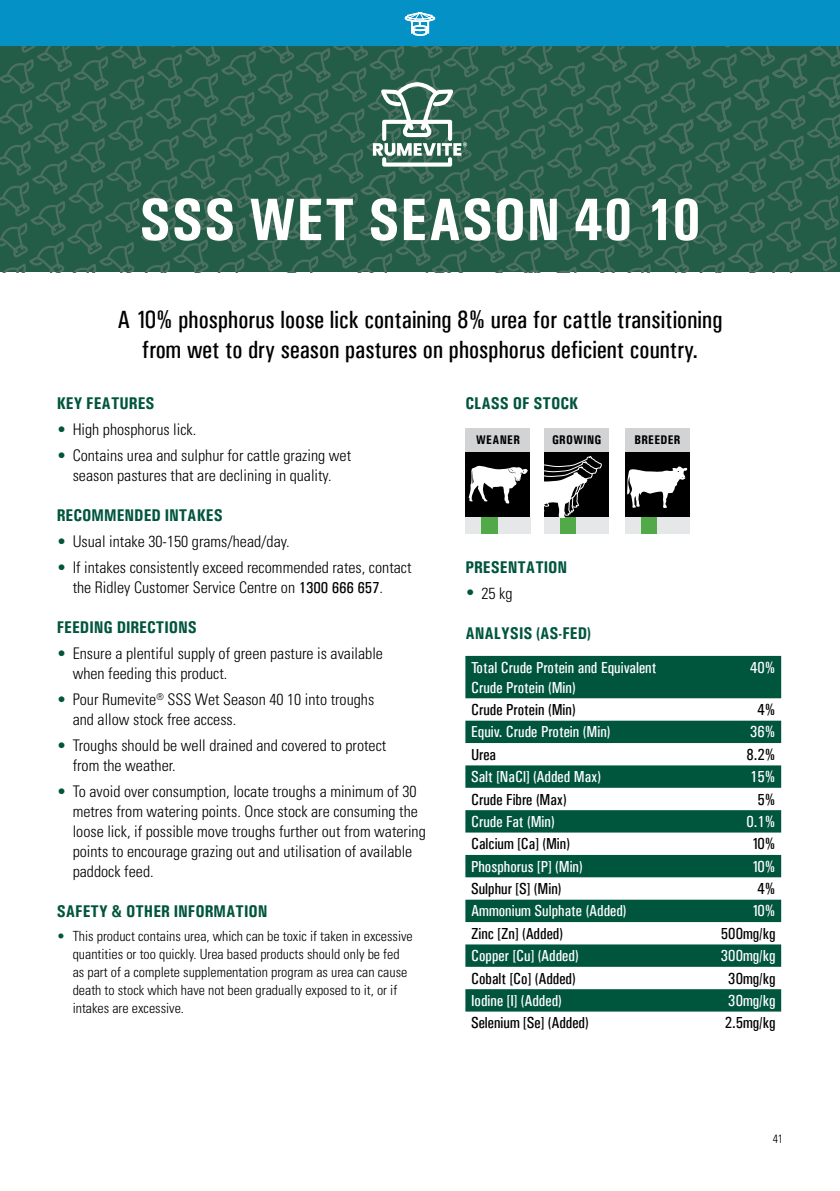
<style>
.page{position:relative;width:840px;height:1191px;background:#fff}
.page>*{position:absolute;margin:0;border:0;box-sizing:border-box;transform-origin:0 0}
.t1{font:700 60px "Univers Condensed";letter-spacing:.005em;color:#fff}
.t2{font:25px/30px "Univers Condensed";color:#000;text-align:center}
.t3{font:700 17px "Univers Condensed";color:#00553d}
.t4{font:300 condensed 16px/20px "Univers";color:#000}
.t5{font:16px/20px "Univers Condensed";color:#fff}
.t6{font:16px "Univers Condensed";color:#000}
.t7{font:300 condensed 14px/18px "Univers";color:#000}
.t8{font:700 12.6px "Univers Condensed";letter-spacing:.025em;color:#000}
.t9{font:300 condensed 12px "Univers";color:#000}
.s1{color:#00553d}
.s2{font-family:"Univers Condensed";font-weight:500;font-stretch:normal}
</style>
<div class="page">
<svg style="left:465px;top:656px;width:315px;height:310px;fill:#00553d"></svg>
<div style="left:465px;top:989px;width:315px;height:22px;background:#00553d"></div>
<div style="left:0;top:0;width:839px;height:45px;background:#0491c6"></div>
<svg style="left:0;top:45px;width:839px;height:227px;background:#2d624e"></svg>
<svg style="left:404px;top:12px;width:31px;height:24px"></svg>
<div style="left:465px;top:517px;width:16px;height:16px;background:#e6e7e8"></div>
<div style="left:481px;top:517px;width:16px;height:16px;background:#51aa47"></div>
<div style="left:497px;top:517px;width:16px;height:16px;background:#e6e7e8"></div>
<div style="left:513px;top:517px;width:16px;height:16px;background:#e6e7e8"></div>
<div style="left:544px;top:517px;width:16px;height:16px;background:#e6e7e8"></div>
<div style="left:560px;top:517px;width:16px;height:16px;background:#51aa47"></div>
<div style="left:576px;top:517px;width:16px;height:16px;background:#e6e7e8"></div>
<div style="left:592px;top:517px;width:16px;height:16px;background:#e6e7e8"></div>
<div style="left:624px;top:517px;width:16px;height:16px;background:#e6e7e8"></div>
<div style="left:640px;top:517px;width:17px;height:16px;background:#51aa47"></div>
<div style="left:657px;top:517px;width:16px;height:16px;background:#e6e7e8"></div>
<div style="left:673px;top:517px;width:16px;height:16px;background:#e6e7e8"></div>
<div style="left:465px;top:428px;width:65px;height:24px;background:#d1d3d4"></div>
<div style="left:465px;top:452px;width:65px;height:65px;background:#000"></div>
<svg style="left:468px;top:466px;width:59px;height:38px"></svg>
<div style="left:544px;top:428px;width:64px;height:24px;background:#d1d3d4"></div>
<div style="left:544px;top:452px;width:64px;height:65px;background:#000"></div>
<svg style="left:544px;top:456px;width:57px;height:61px"></svg>
<div style="left:624px;top:428px;width:65px;height:24px;background:#d1d3d4"></div>
<div style="left:624px;top:452px;width:65px;height:65px;background:#000"></div>
<svg style="left:627px;top:466px;width:60px;height:42px"></svg>
<h1 class="t1" style="left:139px;top:183px;width:563px">SSS WET SEASON 40 10</h1>
<h2 class="t2" style="left:117px;top:305px;width:606px">A 10% phosphorus loose lick containing 8% urea for cattle transitioning from wet to dry season pastures on phosphorus deficient country.</h2>
<p class="t3" style="left:57px;top:392px;width:99px">KEY FEATURES</p>
<p class="t4" style="left:57px;top:419px;width:141px"><span class="s1">•</span> High phosphorus lick.</p>
<p class="t4" style="left:57px;top:445px;width:296px;text-align:center"><span class="s1">•</span> Contains urea and sulphur for cattle grazing wet season pastures that are declining in quality.</p>
<p class="t3" style="left:57px;top:505px;width:167px">RECOMMENDED INTAKES</p>
<p class="t4" style="left:57px;top:531px;width:234px"><span class="s1">•</span> Usual intake 30-150 grams/head/day.</p>
<p class="t4" style="left:73px;top:557px;width:340px;text-indent:-16px"><span class="s1">•</span> If intakes consistently exceed recommended rates, contact the Ridley Customer Service Centre on <span class="s2">1300 666 657</span>.</p>
<p class="t3" style="left:57px;top:617px;width:142px">FEEDING DIRECTIONS</p>
<p class="t4" style="left:73px;top:643px;width:312px;text-indent:-16px"><span class="s1">•</span> Ensure a plentiful supply of green pasture is available when feeding this product.</p>
<p class="t4" style="left:73px;top:689px;width:303px;text-indent:-16px"><span class="s1">•</span> Pour Rumevite<sup>®</sup> SSS Wet Season 40 10 into troughs and allow stock free access.</p>
<p class="t4" style="left:73px;top:735px;width:315px;text-indent:-16px"><span class="s1">•</span> Troughs should be well drained and covered to protect from the weather.</p>
<p class="t4" style="left:73px;top:781px;width:354px;text-indent:-16px"><span class="s1">•</span> To avoid over consumption, locate troughs a minimum of 30 metres from watering points. Once stock are consuming the loose lick, if possible move troughs further out from watering points to encourage grazing out and utilisation of available paddock feed.</p>
<p class="t3" style="left:57px;top:901px;width:212px">SAFETY &amp; OTHER INFORMATION</p>
<p class="t7" style="left:73px;top:927px;width:341px;text-indent:-16px"><span class="s1">•</span> This product contains urea, which can be toxic if taken in excessive quantities or too quickly. Urea based products should only be fed as part of a complete supplementation program as urea can cause death to stock which have not been gradually exposed to it, or if intakes are excessive.</p>
<p class="t3" style="left:465px;top:392px;width:114px">CLASS OF STOCK</p>
<p class="t8" style="left:476px;top:432px;width:45px">WEANER</p>
<p class="t8" style="left:551px;top:432px;width:51px">GROWING</p>
<p class="t8" style="left:634px;top:432px;width:47px">BREEDER</p>
<p class="t3" style="left:465px;top:557px;width:103px">PRESENTATION</p>
<p class="t4" style="left:465px;top:583px;width:49px"><span class="s1">•</span> 25 kg</p>
<p class="t3" style="left:465px;top:623px;width:127px">ANALYSIS (AS-FED)</p>
<p class="t5" style="left:471px;top:657px;width:187px">Total Crude Protein and Equivalent<br>Crude Protein (Min)</p>
<p class="t5" style="left:749px;top:657px;width:27px">40%</p>
<p class="t6" style="left:471px;top:700px;width:106px">Crude Protein (Min)</p>
<p class="t6" style="left:757px;top:700px;width:19px">4%</p>
<p class="t5" style="left:471px;top:722px;width:141px">Equiv. Crude Protein (Min)</p>
<p class="t5" style="left:749px;top:722px;width:27px">36%</p>
<p class="t6" style="left:471px;top:745px;width:27px">Urea</p>
<p class="t6" style="left:746px;top:745px;width:30px">8.2%</p>
<p class="t5" style="left:471px;top:766px;width:131px">Salt [NaCl] (Added Max)</p>
<p class="t5" style="left:749px;top:766px;width:27px">15%</p>
<p class="t6" style="left:471px;top:789px;width:97px">Crude Fibre (Max)</p>
<p class="t6" style="left:757px;top:789px;width:19px">5%</p>
<p class="t5" style="left:471px;top:811px;width:85px">Crude Fat (Min)</p>
<p class="t5" style="left:746px;top:811px;width:30px">0.1%</p>
<p class="t6" style="left:471px;top:834px;width:100px">Calcium [Ca] (Min)</p>
<p class="t6" style="left:751px;top:834px;width:25px">10%</p>
<p class="t5" style="left:471px;top:856px;width:113px">Phosphorus [P] (Min)</p>
<p class="t5" style="left:751px;top:856px;width:25px">10%</p>
<p class="t6" style="left:471px;top:879px;width:92px">Sulphur [S] (Min)</p>
<p class="t6" style="left:757px;top:879px;width:19px">4%</p>
<p class="t5" style="left:471px;top:901px;width:157px">Ammonium Sulphate (Added)</p>
<p class="t5" style="left:751px;top:901px;width:25px">10%</p>
<p class="t6" style="left:471px;top:924px;width:93px">Zinc [Zn] (Added)</p>
<p class="t6" style="left:720px;top:924px;width:56px">500mg/kg</p>
<p class="t5" style="left:471px;top:945px;width:109px">Copper [Cu] (Added)</p>
<p class="t5" style="left:720px;top:945px;width:56px">300mg/kg</p>
<p class="t6" style="left:471px;top:968px;width:106px">Cobalt [Co] (Added)</p>
<p class="t6" style="left:727px;top:968px;width:49px">30mg/kg</p>
<p class="t5" style="left:471px;top:990px;width:92px">Iodine [I] (Added)</p>
<p class="t5" style="left:727px;top:990px;width:49px">30mg/kg</p>
<p class="t6" style="left:471px;top:1013px;width:119px">Selenium [Se] (Added)</p>
<p class="t6" style="left:724px;top:1013px;width:52px">2.5mg/kg</p>
<p class="t9" style="left:772px;top:1131px;width:12px">41</p>
</div>
